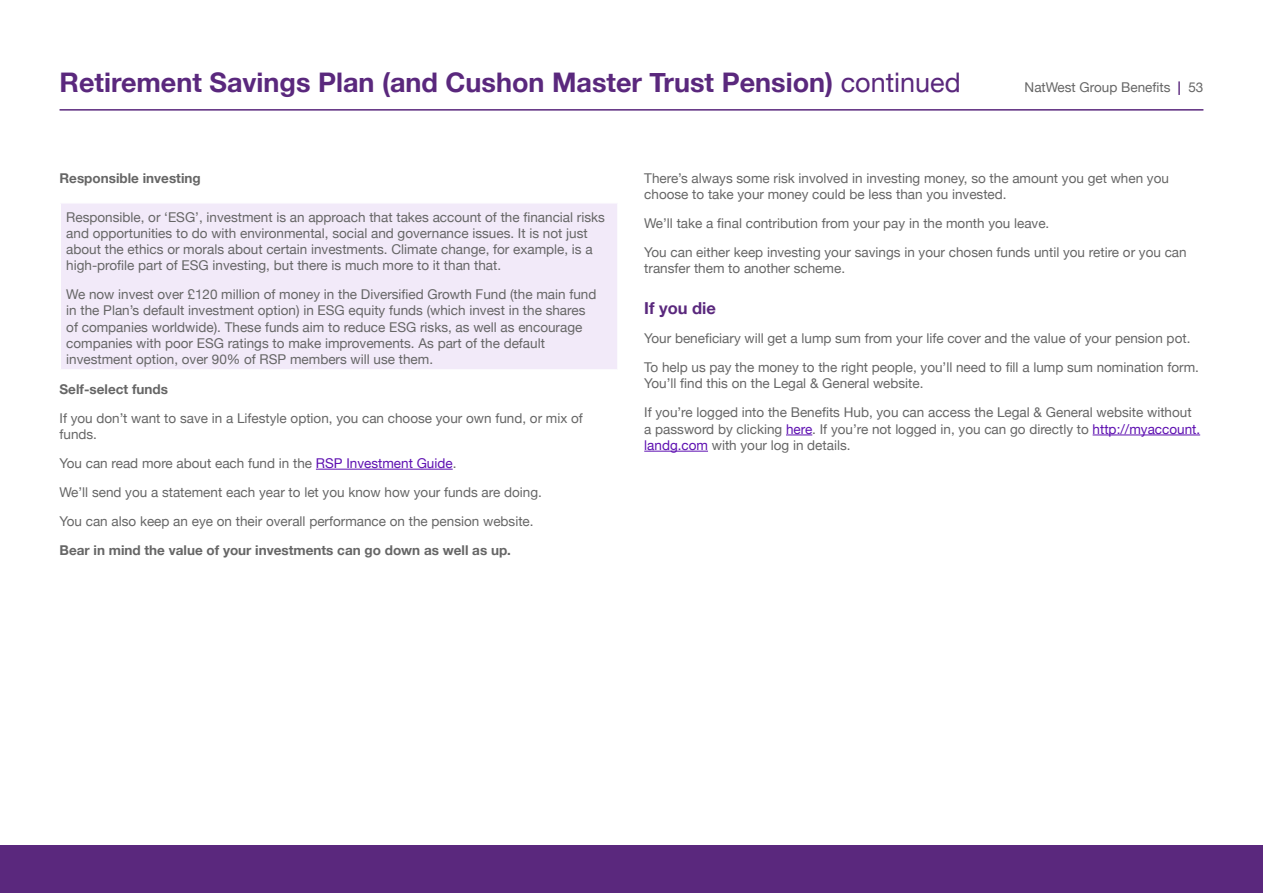
<style>
.page{position:relative;width:1263px;height:893px;background:#fff}
.page>*{position:absolute;margin:0;border:0;box-sizing:border-box;transform-origin:0 0}
.t1{font:700 27px "Helvetica Neue";color:#5a287d}
.t2{font:700 16.5px "Helvetica Neue";color:#5a287d}
.t3{font:13.5px/16.2px "Helvetica Neue";color:#666}
.t4{font:700 13.5px "Helvetica Neue";color:#666}
.s1{font-weight:400}
.s2{font-weight:700;color:#5a287d}
.s3{color:#5e10b1}
</style>
<div class="page">
<hr style="left:316px;top:469px;width:137px;height:1px;background:#5e10b1">
<div style="left:60px;top:203px;width:558px;height:167px;background:#f2eaf9"></div>
<hr style="left:60px;top:203px;width:1px;height:166px;background:#fff">
<hr style="left:617px;top:203px;width:2px;height:166px;background:#fff">
<hr style="left:60px;top:369px;width:559px;height:2px;background:#fff">
<svg style="left:786px;top:435px;width:26px;height:1px"></svg>
<hr style="left:1093px;top:435px;width:107px;height:1px;background:#5e10b1">
<hr style="left:644px;top:451px;width:64px;height:1px;background:#5e10b1">
<div style="left:0;top:845px;width:1263px;height:48px;background:#5a287d"></div>
<hr style="left:60px;top:109px;width:1143px;height:2px;background:#5a287d">
<h1 class="t1" style="left:60px;top:61px;width:903px">Retirement Savings Plan (and Cushon Master Trust Pension) <span class="s1">continued</span></h1>
<p class="t3" style="left:1025px;top:80px;width:180px">NatWest Group Benefits <span class="s2">|</span> 53</p>
<p class="t4" style="left:60px;top:168px;width:143px">Responsible investing</p>
<p class="t3" style="left:66px;top:209px;width:540px">Responsible, or ‘ESG’, investment is an approach that takes account of the financial risks and opportunities to do with environmental, social and governance issues. It is not just about the ethics or morals about certain investments. Climate change, for example, is a high-profile part of ESG investing, but there is much more to it than that.</p>
<p class="t3" style="left:66px;top:287px;width:532px">We now invest over £120 million of money in the Diversified Growth Fund (the main fund in the Plan’s default investment option) in ESG equity funds (which invest in the shares of companies worldwide). These funds aim to reduce ESG risks, as well as encourage companies with poor ESG ratings to make improvements. As part of the default investment option, over 90% of RSP members will use them.</p>
<p class="t4" style="left:60px;top:378px;width:110px">Self-select funds</p>
<p class="t3" style="left:60px;top:410px;width:525px">If you don’t want to save in a Lifestyle option, you can choose your own fund, or mix of funds.</p>
<p class="t3" style="left:60px;top:449px;width:484px;line-height:29px">You can read more about each fund in the <span class="s3">RSP Investment Guide</span>.<br>We’ll send you a statement each year to let you know how your funds are doing.<br>You can also keep an eye on their overall performance on the pension website.</p>
<p class="t4" style="left:60px;top:539px;width:453px">Bear in mind the value of your investments can go down as well as up.</p>
<p class="t3" style="left:644px;top:171px;width:526px">There’s always some risk involved in investing money, so the amount you get when you choose to take your money could be less than you invested.</p>
<p class="t3" style="left:644px;top:210px;width:544px;line-height:29px">We’ll take a final contribution from your pay in the month you leave.<br>You can either keep investing your savings in your chosen funds until you retire or you can</p>
<p class="t3" style="left:644px;top:261px;width:202px">transfer them to another scheme.</p>
<p class="t2" style="left:644px;top:295px;width:73px">If you die</p>
<p class="t3" style="left:644px;top:325px;width:556px;line-height:29px">Your beneficiary will get a lump sum from your life cover and the value of your pension pot.<br>To help us pay the money to the right people, you’ll need to fill a lump sum nomination form.</p>
<p class="t3" style="left:644px;top:370px;width:549px;line-height:29px">You’ll find this on the Legal &amp; General website.<br>If you’re logged into the Benefits Hub, you can access the Legal &amp; General website without</p>
<p class="t3" style="left:644px;top:421px;width:557px">a password by clicking <span class="s3">here</span>. If you’re not logged in, you can go directly to <span class="s3">http://myaccount. landg.com</span> with your log in details.</p>
</div>
